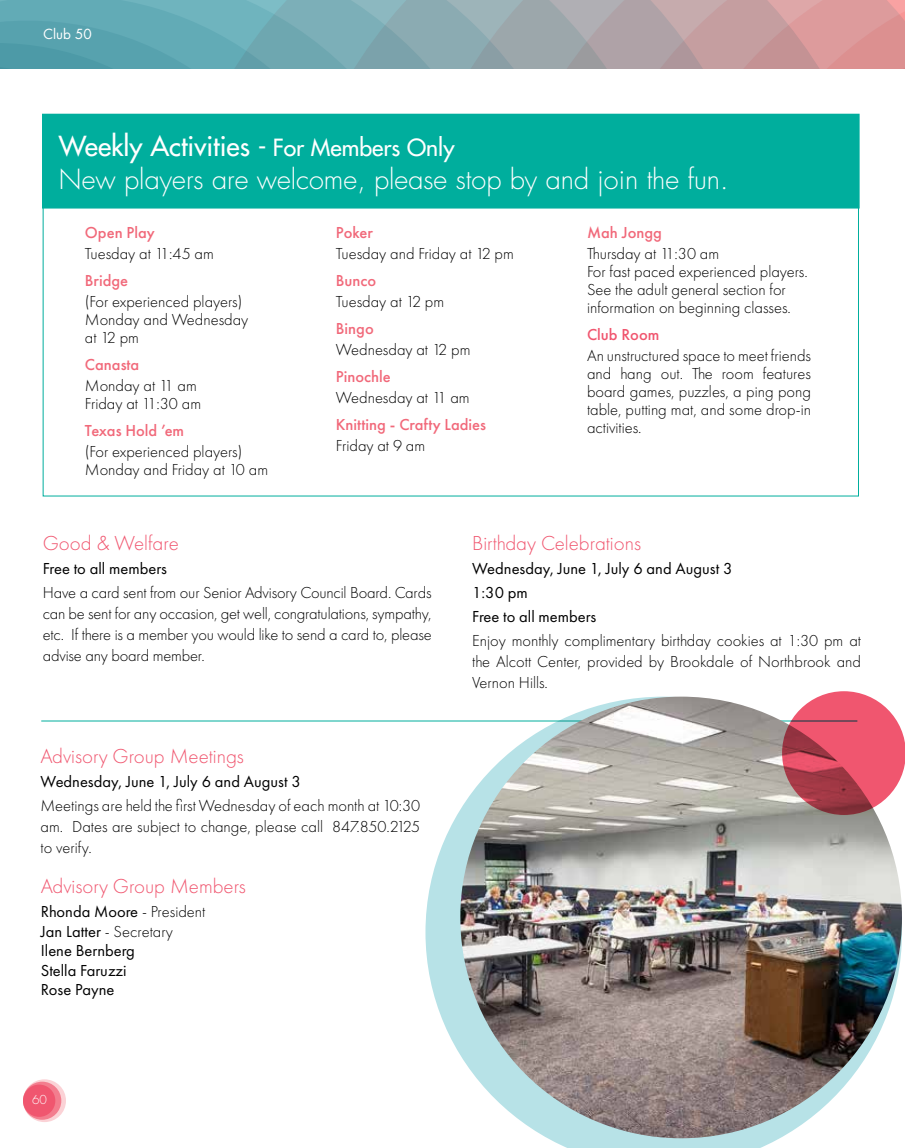
<style>
.page{position:relative;width:905px;height:1148px;background:#fff}
.page>*{position:absolute;margin:0;border:0;box-sizing:border-box;transform-origin:0 0}
.t1{font:300 27px "Futura LT";color:#fff}
.t2{font:26.85px "Futura LT";color:#fff}
.t3{font:300 21px "Futura PT";color:#f0566f}
.t4{font:300 16.5px/18px "Futura PT";color:#000}
.t5{font:16.5px/19.5px "Futura PT";color:#000}
.t6{font:500 16.5px "Futura PT";color:#f1697a}
.t7{font:500 16.5px "Futura PT";color:#f0566f}
.t8{font:13.5px "Futura LT";color:#fff}
.t9{font:300 12px "Futura LT";color:#fff}
.s1{font-size:23.1px}
.s2{font-weight:300}
</style>
<div class="page">
<svg style="left:0;top:0;width:162px;height:68px;background:#5aa4b0"></svg>
<svg style="left:162px;top:0;width:742px;height:68px;background:#9ea5aa"></svg>
<div style="left:42px;top:114px;width:817px;height:94px;background:#00ae9d"></div>
<hr style="left:41px;top:720px;width:816px;height:1px;background:#00ae9d">
<svg style="left:425px;top:696px;width:476px;height:452px"></svg>
<img style="left:460px;top:696px;width:441px;height:442px;border-radius:221px">
<svg style="left:782px;top:691px;width:122px;height:124px;background:#d34c61"></svg>
<svg style="left:23px;top:1079px;width:43px;height:43px"></svg>
<svg style="left:23px;top:1081px;width:38px;height:38px"></svg>
<div style="left:23px;top:1084px;width:32px;height:32px;background:#f0566f;border-radius:50%"></div>
<p class="t8" style="left:43px;top:26px;width:50px">Club 50</p>
<h2 class="t2" style="left:59px;top:128px;width:397px">Weekly Activities - <span class="s1">For Members Only</span></h2>
<h1 class="t1" style="left:59px;top:162px;width:671px">New players are welcome, please stop by and join the fun.</h1>
<p class="t6" style="left:85px;top:223px;width:71px">Open Play</p>
<p class="t4" style="left:85px;top:245px;width:130px">Tuesday at 11:45 am</p>
<p class="t6" style="left:85px;top:271px;width:45px">Bridge</p>
<p class="t4" style="left:85px;top:293px;width:165px">(For experienced players)<br>Monday and Wednesday at 12 pm</p>
<p class="t6" style="left:85px;top:355px;width:56px">Canasta</p>
<p class="t4" style="left:85px;top:377px;width:118px">Monday at 11 am<br>Friday at 11:30 am</p>
<p class="t6" style="left:85px;top:421px;width:101px">Texas Hold ’em</p>
<p class="t4" style="left:85px;top:443px;width:185px">(For experienced players)<br>Monday and Friday at 10 am</p>
<p class="t6" style="left:587px;top:223px;width:76px">Mah Jongg</p>
<p class="t4" style="left:587px;top:245px;width:222px">Thursday at 11:30 am<br>For fast paced experienced players.<br>See the adult general section for information on beginning classes.</p>
<p class="t7" style="left:587px;top:325px;width:74px">Club Room</p>
<p class="t4" style="left:587px;top:347px;width:225px;text-align:justify">An unstructured space to meet friends and hang out. The room features board games, puzzles, a ping pong table, putting mat, and some drop-in activities.</p>
<p class="t6" style="left:336px;top:223px;width:39px">Poker</p>
<p class="t4" style="left:336px;top:245px;width:179px">Tuesday and Friday at 12 pm</p>
<p class="t6" style="left:336px;top:271px;width:42px">Bunco</p>
<p class="t4" style="left:336px;top:293px;width:110px">Tuesday at 12 pm</p>
<p class="t6" style="left:336px;top:319px;width:39px">Bingo</p>
<p class="t4" style="left:336px;top:341px;width:136px">Wednesday at 12 pm</p>
<p class="t6" style="left:336px;top:367px;width:56px">Pinochle</p>
<p class="t4" style="left:336px;top:389px;width:135px">Wednesday at 11 am</p>
<p class="t6" style="left:336px;top:415px;width:152px">Knitting - Crafty Ladies</p>
<p class="t4" style="left:336px;top:437px;width:91px">Friday at 9 am</p>
<p class="t3" style="left:43px;top:531px;width:138px">Good &amp; Welfare</p>
<p class="t5" style="left:43px;top:558px;width:126px">Free to all members</p>
<p class="t4" style="left:43px;top:582px;width:390px;line-height:21px;text-align:justify">Have a card sent from our Senior Advisory Council Board. Cards can be sent for any occasion, get well, congratulations, sympathy, etc. If there is a member you would like to send a card to, please advise any board member.</p>
<p class="t3" style="left:41px;top:744px;width:205px">Advisory Group Meetings</p>
<p class="t5" style="left:41px;top:771px;width:262px">Wednesday, June 1, July 6 and August 3</p>
<p class="t4" style="left:41px;top:795px;width:381px;line-height:21px;text-align:justify">Meetings are held the first Wednesday of each month at 10:30 am. Dates are subject to change, please call 847.850.2125 to verify.</p>
<p class="t3" style="left:41px;top:874px;width:206px">Advisory Group Members</p>
<p class="t5" style="left:41px;top:901px;width:166px">Rhonda Moore <span class="s2">- President<br></span>Jan Latter <span class="s2">- Secretary<br></span>Ilene Bernberg<br>Stella Faruzzi<br>Rose Payne</p>
<p class="t9" style="left:32px;top:1092px;width:16px">60</p>
<p class="t3" style="left:472px;top:531px;width:170px">Birthday Celebrations</p>
<p class="t5" style="left:472px;top:556px;width:262px;line-height:24px">Wednesday, June 1, July 6 and August 3<br>1:30 pm<br>Free to all members</p>
<p class="t4" style="left:472px;top:630px;width:390px;line-height:21px;text-align:justify">Enjoy monthly complimentary birthday cookies at 1:30 pm at the Alcott Center, provided by Brookdale of Northbrook and Vernon Hills.</p>
</div>
